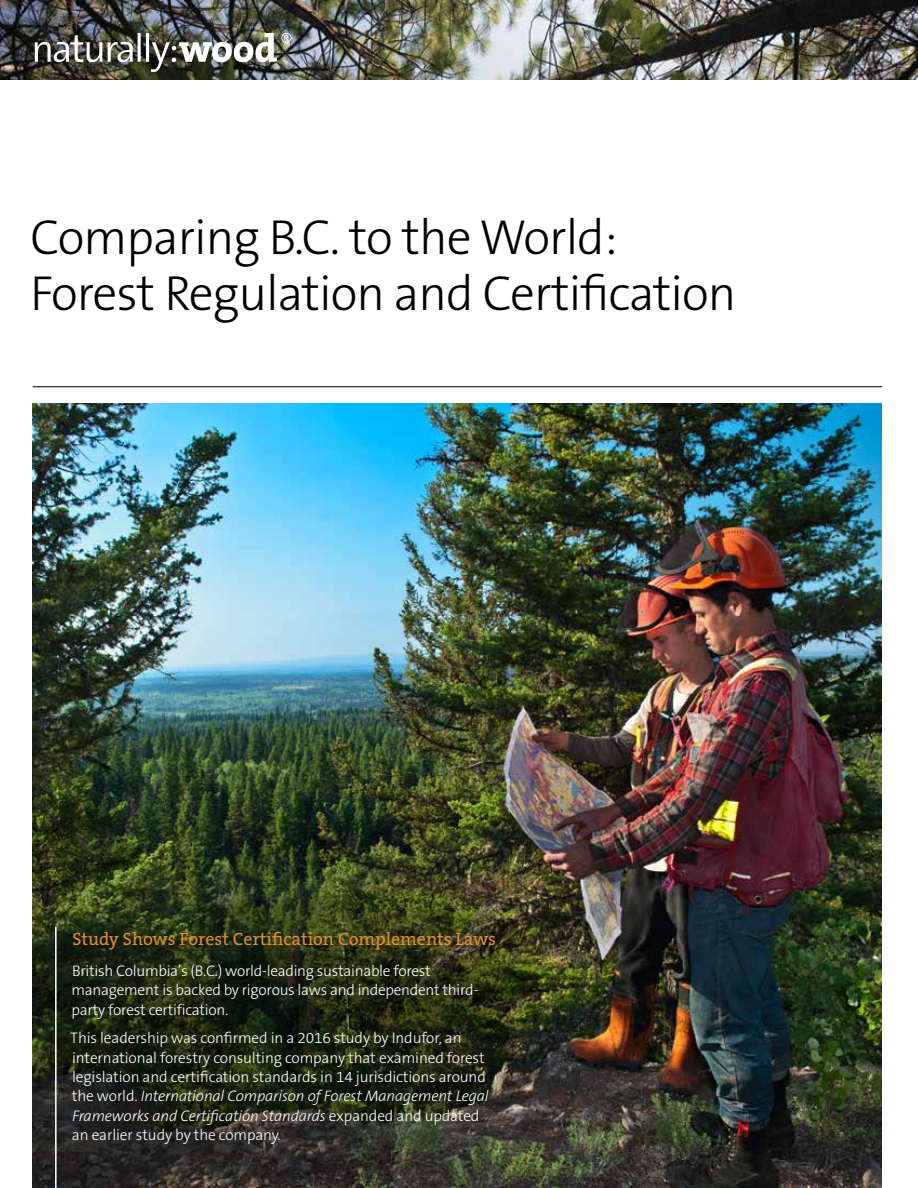
<style>
.page{position:relative;width:918px;height:1188px;background:#fff}
.page>*{position:absolute;margin:0;border:0;box-sizing:border-box;transform-origin:0 0}
.t1{font:300 49.5px/55.5px "The Sans B3";letter-spacing:-.02em;color:#000}
.t2{font:18px "The Serif B5 Plain";color:#e08d2b}
.t3{font:300 15.3px/19.5px "The Sans B3";letter-spacing:-.01em;color:#fff}
.s1{font-style:italic}
</style>
<div class="page">
<img style="left:33px;top:404px;width:848px;height:784px">
<img style="left:0;top:0;width:918px;height:79px">
<img style="left:35px;top:33px;width:256px;height:39px">
<hr style="left:33px;top:386px;width:849px;height:1px;background:#000">
<hr style="left:55px;top:927px;width:2px;height:261px;background:#fff">
<h1 class="t1" style="left:30px;top:212px;width:708px">Comparing B.C. to the World:<br>Forest Regulation and Certification</h1>
<p class="t2" style="left:72px;top:930px;width:425px">Study Shows Forest Certification Complements Laws</p>
<p class="t3" style="left:72px;top:962px;width:408px">British Columbia’s (B.C.) world-leading sustainable forest management is backed by rigorous laws and independent third&shy;party forest certification.</p>
<p class="t3" style="left:70px;top:1029px;width:420px">This leadership was confirmed in a 2016 study by Indufor, an international forestry consulting company that examined forest legislation and certification standards in 14 jurisdictions around the world. <span class="s1">International Comparison of Forest Management Legal Frameworks and Certification Standards</span> expanded and updated an earlier study by the company.</p>
</div>
